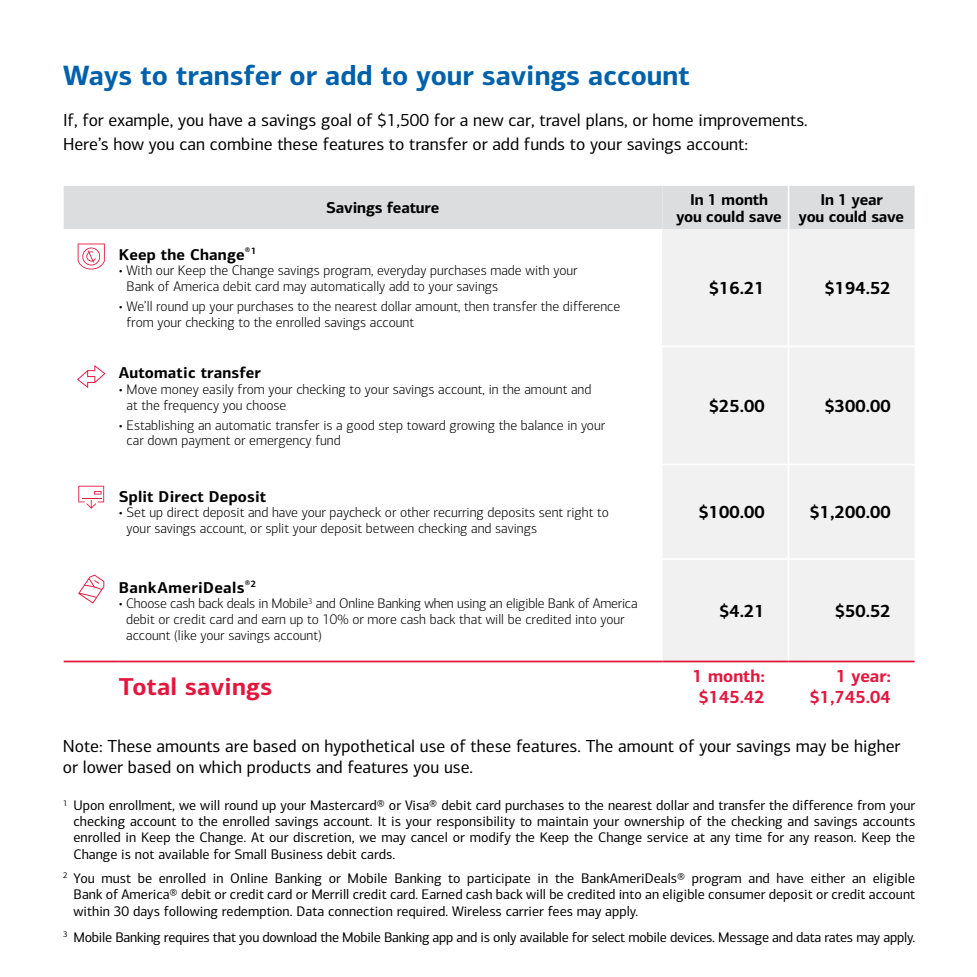
<style>
.page{position:relative;width:977px;height:977px;background:#fff}
.page>*{position:absolute;margin:0;border:0;box-sizing:border-box;transform-origin:0 0}
.t1{font:700 28px "Connections";color:#0061aa}
.t2{font:700 24.5px "Connections";letter-spacing:.01em;color:#e3173e}
.t3{font:17.5px/21px "Connections";color:#000}
.t4{font:700 17.5px "Connections";color:#000}
.t5{font:700 17.5px/21px "Connections";color:#e3173e;text-align:center}
.t6{font:700 15.75px "Connections";letter-spacing:.01em;color:#000}
.t7{font:700 15.75px/17.5px "Connections";letter-spacing:-.01em;color:#000;text-align:center}
.t8{font:300 14px/15.8px "Connections";color:#000}
.t9{font:14px/15.8px "Connections";color:#000}
.t10{font:14px "Connections";letter-spacing:-.02em;color:#000}
</style>
<div class="page">
<div style="left:64px;top:186px;width:850px;height:43px;background:#dcddde"></div>
<div style="left:662px;top:229px;width:252px;height:431px;background:#f1f1f2"></div>
<hr style="left:787px;top:186px;width:2px;height:43px;background:#fff">
<hr style="left:787px;top:229px;width:2px;height:116px;background:#fff">
<hr style="left:787px;top:347px;width:2px;height:116px;background:#fff">
<hr style="left:662px;top:463px;width:126px;height:2px;background:#fff">
<hr style="left:788px;top:463px;width:126px;height:2px;background:#fff">
<hr style="left:787px;top:465px;width:2px;height:93px;background:#fff">
<hr style="left:787px;top:560px;width:2px;height:100px;background:#fff">
<hr style="left:64px;top:660px;width:55px;height:2px;background:#e3173e">
<hr style="left:119px;top:660px;width:543px;height:2px;background:#e3173e">
<hr style="left:662px;top:660px;width:126px;height:2px;background:#e3173e">
<hr style="left:788px;top:660px;width:126px;height:2px;background:#e3173e">
<hr style="left:662px;top:345px;width:126px;height:2px;background:#fff">
<hr style="left:788px;top:345px;width:126px;height:2px;background:#fff">
<hr style="left:662px;top:558px;width:126px;height:2px;background:#fff">
<hr style="left:788px;top:558px;width:126px;height:2px;background:#fff">
<svg style="left:78px;top:243px;width:27px;height:26px"></svg>
<svg style="left:77px;top:365px;width:29px;height:23px"></svg>
<svg style="left:78px;top:486px;width:26px;height:23px"></svg>
<svg style="left:78px;top:574px;width:26px;height:29px"></svg>
<h1 class="t1" style="left:63px;top:58px;width:628px">Ways to transfer or add to your savings account</h1>
<p class="t3" style="left:63px;top:107px;width:746px;line-height:24.5px">If, for example, you have a savings goal of $1,500 for a new car, travel plans, or home improvements.<br>Here’s how you can combine these features to transfer or add funds to your savings account:</p>
<p class="t7" style="left:326px;top:199px;width:115px">Savings feature</p>
<p class="t7" style="left:676px;top:190px;width:107px">In 1 month you could save</p>
<p class="t7" style="left:799px;top:190px;width:107px">In 1 year<br>you could save</p>
<p class="t6" style="left:119px;top:244px;width:139px">Keep the Change<sup>®1</sup></p>
<p class="t8" style="left:127px;top:263px;width:452px;text-indent:-8px">• With our Keep the Change savings program, everyday purchases made with your<br>Bank of America debit card may automatically add to your savings</p>
<p class="t8" style="left:127px;top:298px;width:495px;text-indent:-8px">• We’ll round up your purchases to the nearest dollar amount, then transfer the difference from your checking to the enrolled savings account</p>
<p class="t6" style="left:119px;top:363px;width:144px">Automatic transfer</p>
<p class="t8" style="left:127px;top:381px;width:466px;text-indent:-8px">• Move money easily from your checking to your savings account, in the amount and at the frequency you choose</p>
<p class="t8" style="left:127px;top:417px;width:480px;text-indent:-8px">• Establishing an automatic transfer is a good step toward growing the balance in your car down payment or emergency fund</p>
<p class="t4" style="left:708px;top:277px;width:58px">$16.21</p>
<p class="t4" style="left:824px;top:277px;width:68px">$194.52</p>
<p class="t4" style="left:708px;top:395px;width:58px">$25.00</p>
<p class="t4" style="left:824px;top:395px;width:68px">$300.00</p>
<p class="t6" style="left:119px;top:486px;width:149px">Split Direct Deposit</p>
<p class="t8" style="left:127px;top:505px;width:483px;text-indent:-8px">• Set up direct deposit and have your paycheck or other recurring deposits sent right to your savings account, or split your deposit between checking and savings</p>
<p class="t4" style="left:698px;top:501px;width:68px">$100.00</p>
<p class="t4" style="left:809px;top:501px;width:83px">$1,200.00</p>
<p class="t6" style="left:119px;top:577px;width:139px">BankAmeriDeals<sup>®2</sup></p>
<p class="t8" style="left:126px;top:596px;width:513px;text-indent:-7px">• Choose cash back deals in Mobile<sup>3</sup> and Online Banking when using an eligible Bank of America debit or credit card and earn up to 10% or more cash back that will be credited into your account (like your savings account)</p>
<p class="t4" style="left:719px;top:600px;width:47px">$4.21</p>
<p class="t4" style="left:834px;top:600px;width:58px">$50.52</p>
<p class="t2" style="left:119px;top:671px;width:155px">Total savings</p>
<p class="t5" style="left:692px;top:665px;width:74px">1 month: $145.42</p>
<p class="t5" style="left:809px;top:665px;width:83px;text-align:right">1 year: $1,745.04</p>
<p class="t3" style="left:63px;top:735px;width:839px">Note: These amounts are based on hypothetical use of these features. The amount of your savings may be higher or lower based on which products and features you use.</p>
<p class="t9" style="left:74px;top:797px;width:843px;text-align:justify;text-indent:-11px"><sup>1</sup> Upon enrollment, we will round up your Mastercard® or Visa® debit card purchases to the nearest dollar and transfer the difference from your checking account to the enrolled savings account. It is your responsibility to maintain your ownership of the checking and savings accounts enrolled in Keep the Change. At our discretion, we may cancel or modify the Keep the Change service at any time for any reason. Keep the</p>
<p class="t9" style="left:63px;top:842px;width:853px;line-height:23.6px;text-indent:11px">Change is not available for Small Business debit cards.<br><sup>2</sup> You must be enrolled in Online Banking or Mobile Banking to participate in the BankAmeriDeals® program and have either an eligible</p>
<p class="t9" style="left:74px;top:885px;width:843px;line-height:17.5px">Bank of America® debit or credit card or Merrill credit card. Earned cash back will be credited into an eligible consumer deposit or credit account within 30 days following redemption. Data connection required. Wireless carrier fees may apply.</p>
<p class="t10" style="left:63px;top:928px;width:853px"><sup>3</sup> Mobile Banking requires that you download the Mobile Banking app and is only available for select mobile devices. Message and data rates may apply.</p>
</div>
